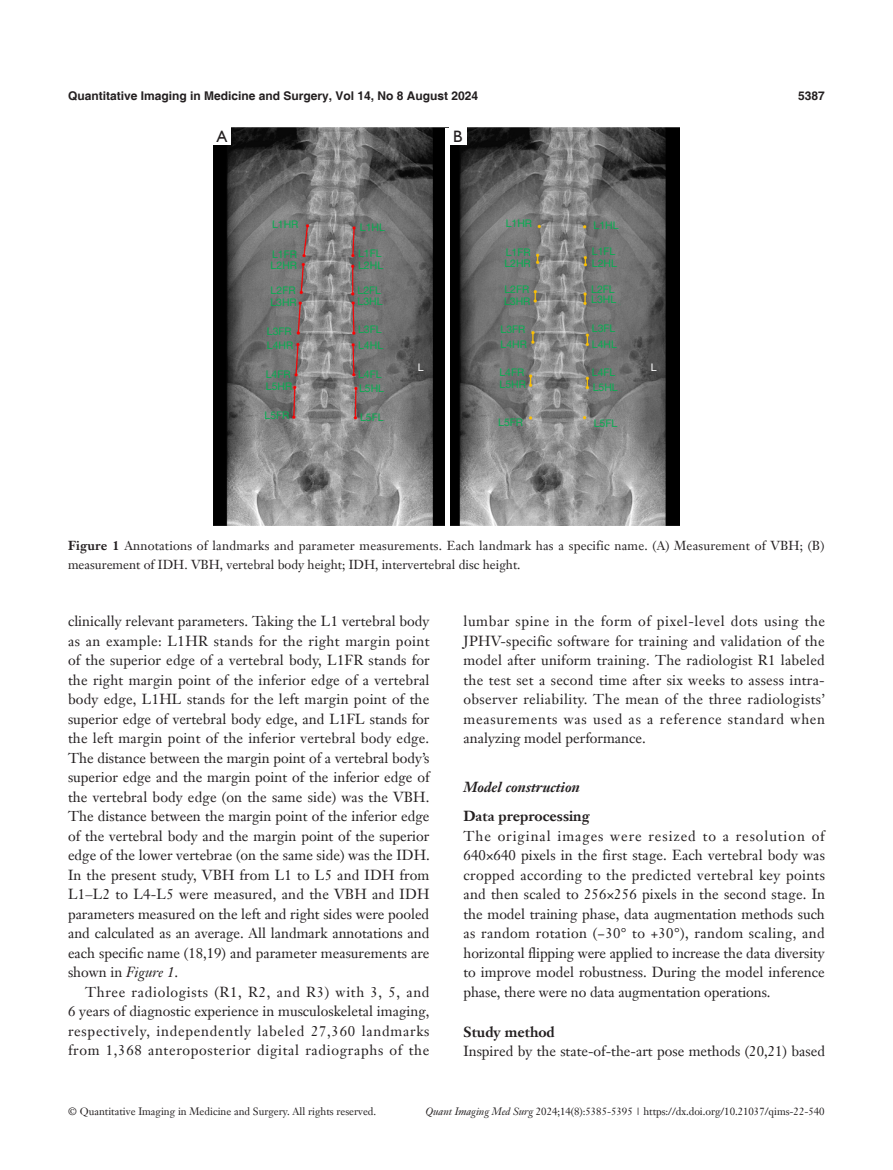
<style>
.page{position:relative;width:893px;height:1170px;background:#fff}
.page>*{position:absolute;margin:0;border:0;box-sizing:border-box;transform-origin:0 0}
.t1{font:16.5px "Humanist 521 BT";color:#231f20}
.t2{font:14.25px/19.5px "Janson Text LT";color:#231f20;text-align:justify}
.t3{font:700 14.25px "Janson Text LT";color:#231f20}
.t4{font:italic 700 14.25px "Janson Text LT";color:#231f20}
.t5{font:12.75px/19.5px "Janson Text LT";letter-spacing:.015em;color:#231f20}
.t6{font:700 12px "Helvetica";color:#231f20}
.t7{font:10.5px "Helvetica Neue LT Pro";color:#07ad51}
.t8{font:10.5px "Janson Text LT";color:#231f20}
.t9{font:10.5px "Helvetica Neue LT Pro";color:#fff}
.s1{font-weight:700}
.s2{font-style:italic}
</style>
<div class="page">
<img style="left:214px;top:128px;width:465px;height:397px">
<div style="left:445px;top:128px;width:5px;height:397px;background:#fff"></div>
<div style="left:214px;top:128px;width:17px;height:17px;background:#fff"></div>
<div style="left:449px;top:128px;width:17px;height:17px;background:#fff"></div>
<p class="t6" style="left:68px;top:88px;width:412px">Quantitative Imaging in Medicine and Surgery, Vol 14, No 8 August 2024</p>
<p class="t6" style="left:798px;top:88px;width:28px">5387</p>
<p class="t1" style="left:217px;top:126px;width:12px">A</p>
<p class="t1" style="left:453px;top:126px;width:11px">B</p>
<p class="t7" style="left:272px;top:218px;width:28px">L1HR</p>
<p class="t7" style="left:360px;top:220px;width:27px">L1HL</p>
<p class="t7" style="left:358px;top:258px;width:27px">L2HL</p>
<p class="t7" style="left:357px;top:294px;width:27px">L3HL</p>
<p class="t7" style="left:358px;top:339px;width:27px">L4HL</p>
<p class="t7" style="left:359px;top:382px;width:27px">L5HL</p>
<p class="t7" style="left:358px;top:246px;width:25px">L1FL</p>
<p class="t7" style="left:357px;top:284px;width:25px">L2FL</p>
<p class="t7" style="left:358px;top:323px;width:25px">L3FL</p>
<p class="t7" style="left:358px;top:367px;width:25px">L4FL</p>
<p class="t7" style="left:360px;top:410px;width:25px">L5FL</p>
<p class="t7" style="left:272px;top:247px;width:26px">L1FR</p>
<p class="t7" style="left:271px;top:284px;width:26px">L2FR</p>
<p class="t7" style="left:267px;top:324px;width:26px">L3FR</p>
<p class="t7" style="left:266px;top:367px;width:26px">L4FR</p>
<p class="t7" style="left:265px;top:409px;width:26px">L5FR</p>
<p class="t7" style="left:271px;top:258px;width:28px">L2HR</p>
<p class="t7" style="left:270px;top:296px;width:28px">L3HR</p>
<p class="t7" style="left:267px;top:339px;width:28px">L4HR</p>
<p class="t7" style="left:266px;top:379px;width:28px">L5HR</p>
<p class="t7" style="left:506px;top:216px;width:28px">L1HR</p>
<p class="t7" style="left:593px;top:219px;width:27px">L1HL</p>
<p class="t7" style="left:592px;top:257px;width:27px">L2HL</p>
<p class="t7" style="left:591px;top:293px;width:27px">L3HL</p>
<p class="t7" style="left:592px;top:337px;width:27px">L4HL</p>
<p class="t7" style="left:593px;top:380px;width:27px">L5HL</p>
<p class="t7" style="left:592px;top:245px;width:25px">L1FL</p>
<p class="t7" style="left:591px;top:282px;width:25px">L2FL</p>
<p class="t7" style="left:592px;top:321px;width:25px">L3FL</p>
<p class="t7" style="left:592px;top:366px;width:25px">L4FL</p>
<p class="t7" style="left:506px;top:246px;width:26px">L1FR</p>
<p class="t7" style="left:504px;top:282px;width:26px">L2FR</p>
<p class="t7" style="left:501px;top:323px;width:26px">L3FR</p>
<p class="t7" style="left:499px;top:366px;width:26px">L4FR</p>
<p class="t7" style="left:504px;top:257px;width:28px">L2HR</p>
<p class="t7" style="left:504px;top:295px;width:28px">L3HR</p>
<p class="t7" style="left:501px;top:338px;width:28px">L4HR</p>
<p class="t7" style="left:500px;top:378px;width:28px">L5HR</p>
<p class="t9" style="left:418px;top:361px;width:7px">L</p>
<p class="t9" style="left:651px;top:361px;width:7px">L</p>
<p class="t7" style="left:498px;top:416px;width:26px">L5FR</p>
<p class="t7" style="left:594px;top:416px;width:25px">L5FL</p>
<p class="t5" style="left:68px;top:535px;width:758px"><span class="s1">Figure 1</span> Annotations of landmarks and parameter measurements. Each landmark has a specific name. (A) Measurement of VBH; (B) measurement of IDH. VBH, vertebral body height; IDH, intervertebral disc height.</p>
<p class="t2" style="left:68px;top:611px;width:363px">clinically relevant parameters. Taking the L1 vertebral body as an example: L1HR stands for the right margin point of the superior edge of a vertebral body, L1FR stands for the right margin point of the inferior edge of a vertebral body edge, L1HL stands for the left margin point of the superior edge of vertebral body edge, and L1FL stands for the left margin point of the inferior vertebral body edge.<br>The distance between the margin point of a vertebral body’s superior edge and the margin point of the inferior edge of the vertebral body edge (on the same side) was the VBH.<br>The distance between the margin point of the inferior edge of the vertebral body and the margin point of the superior edge of the lower vertebrae (on the same side) was the IDH.<br>In the present study, VBH from L1 to L5 and IDH from L1–L2 to L4-L5 were measured, and the VBH and IDH parameters measured on the left and right sides were pooled and calculated as an average. All landmark annotations and each specific name (18,19) and parameter measurements are shown in <span class="s2">Figure 1</span>.</p>
<p class="t2" style="left:68px;top:981px;width:363px;text-indent:17px">Three radiologists (R1, R2, and R3) with 3, 5, and 6 years of diagnostic experience in musculoskeletal imaging, respectively, independently labeled 27,360 landmarks from 1,368 anteroposterior digital radiographs of the</p>
<p class="t2" style="left:463px;top:611px;width:363px">lumbar spine in the form of pixel-level dots using the JPHV-specific software for training and validation of the model after uniform training. The radiologist R1 labeled the test set a second time after six weeks to assess intra&shy;observer reliability. The mean of the three radiologists’ measurements was used as a reference standard when analyzing model performance.</p>
<p class="t4" style="left:463px;top:777px;width:118px">Model construction</p>
<p class="t3" style="left:463px;top:807px;width:128px">Data preprocessing</p>
<p class="t2" style="left:463px;top:825px;width:363px">The original images were resized to a resolution of 640×640 pixels in the first stage. Each vertebral body was cropped according to the predicted vertebral key points and then scaled to 256×256 pixels in the second stage. In the model training phase, data augmentation methods such as random rotation (−30° to +30°), random scaling, and horizontal flipping were applied to increase the data diversity to improve model robustness. During the model inference phase, there were no data augmentation operations.</p>
<p class="t3" style="left:463px;top:1022px;width:93px">Study method</p>
<p class="t2" style="left:463px;top:1040px;width:363px">Inspired by the state-of-the-art pose methods (20,21) based</p>
<p class="t8" style="left:68px;top:1104px;width:310px">© Quantitative Imaging in Medicine and Surgery. All rights reserved.</p>
<p class="t8" style="left:425px;top:1104px;width:401px"><span class="s2">Quant Imaging Med Surg</span> 2024;14(8):5385-5395 | https://dx.doi.org/10.21037/qims-22-540</p>
</div>
